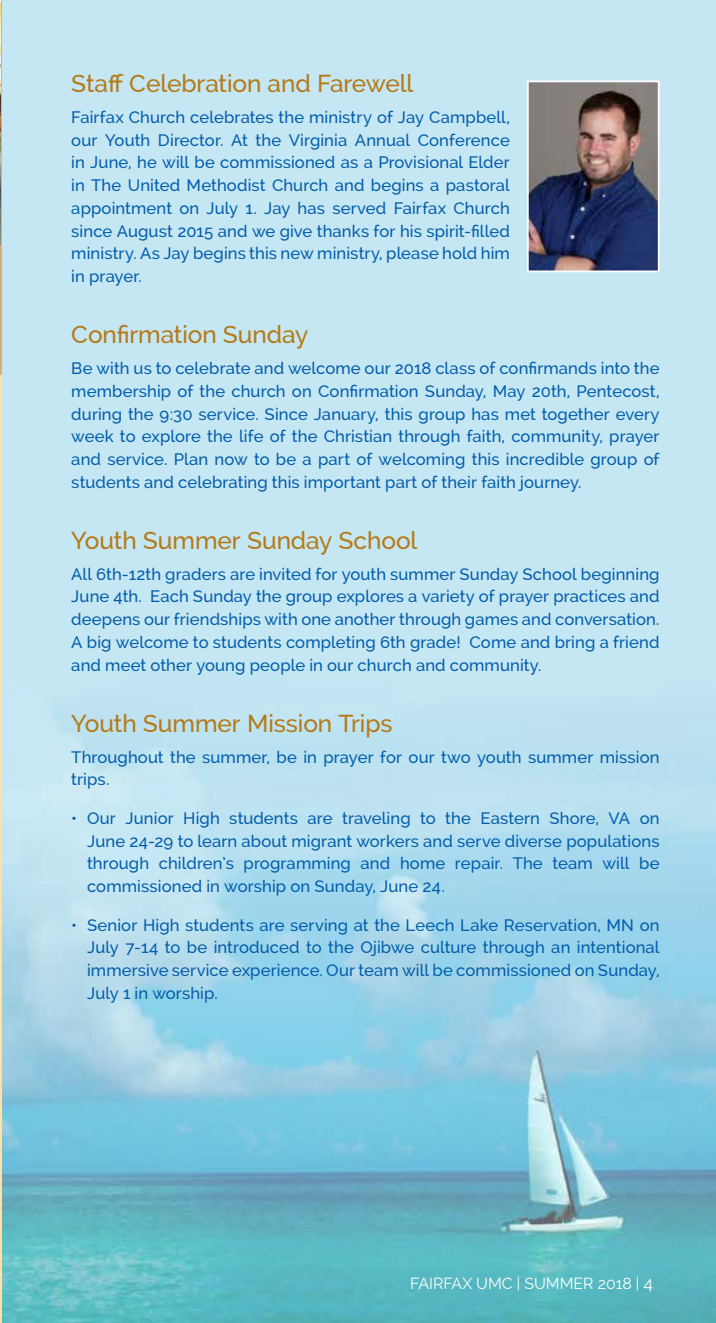
<style>
.page{position:relative;width:716px;height:1323px;background:#fff}
.page>*{position:absolute;margin:0;border:0;box-sizing:border-box;transform-origin:0 0}
.t1{font:500 24.5px "Raleway";letter-spacing:-.005em;color:#b57916}
.t2{font:500 16.62px/22.8px "Raleway";letter-spacing:.005em;color:#015dab;text-align:justify}
.t3{font:15.75px "Raleway";color:#fff}
.s1{font-size:17.5px}
</style>
<div class="page">
<img style="left:2px;top:0;width:714px;height:1323px">
<hr style="left:0;top:374px;width:2px;height:949px;background:#ffe1a6">
<hr style="left:0;top:0;width:2px;height:374px;background:#d8b079">
<img style="left:0;top:0;width:1px;height:245px">
<img style="left:530px;top:84px;width:126px;height:185px">
<div style="left:527px;top:81px;width:132px;height:191px;border:2px solid #fff"></div>
<h1 class="t1" style="left:71px;top:70px;width:343px">Staff Celebration and Farewell</h1>
<p class="t2" style="left:71px;top:106px;width:440px">Fairfax Church celebrates the ministry of Jay Campbell, our Youth Director. At the Virginia Annual Conference in June, he will be commissioned as a Provisional Elder in The United Methodist Church and begins a pastoral appointment on July 1. Jay has served Fairfax Church since August 2015 and we give thanks for his spirit-filled ministry. As Jay begins this new ministry, please hold him in prayer.</p>
<h1 class="t1" style="left:71px;top:321px;width:238px">Confirmation Sunday</h1>
<p class="t2" style="left:71px;top:357px;width:590px">Be with us to celebrate and welcome our 2018 class of confirmands into the membership of the church on Confirmation Sunday, May 20th, Pentecost, during the 9:30 service. Since January, this group has met together every week to explore the life of the Christian through faith, community, prayer and service. Plan now to be a part of welcoming this incredible group of students and celebrating this important part of their faith journey.</p>
<h1 class="t1" style="left:71px;top:526px;width:347px">Youth Summer Sunday School</h1>
<p class="t2" style="left:71px;top:562px;width:590px">All 6th-12th graders are invited for youth summer Sunday School beginning June 4th. Each Sunday the group explores a variety of prayer practices and deepens our friendships with one another through games and conversation.<br>A big welcome to students completing 6th grade! Come and bring a friend and meet other young people in our church and community.</p>
<h1 class="t1" style="left:71px;top:709px;width:322px">Youth Summer Mission Trips</h1>
<p class="t2" style="left:71px;top:745px;width:589px">Throughout the summer, be in prayer for our two youth summer mission trips.</p>
<p class="t2" style="left:87px;top:807px;width:574px;text-indent:-16px">• Our Junior High students are traveling to the Eastern Shore, VA on June 24-29 to learn about migrant workers and serve diverse populations through children’s programming and home repair. The team will be commissioned in worship on Sunday, June 24.</p>
<p class="t2" style="left:87px;top:913px;width:574px;text-indent:-16px">• Senior High students are serving at the Leech Lake Reservation, MN on July 7-14 to be introduced to the Ojibwe culture through an intentional immersive service experience. Our team will be commissioned on Sunday, July 1 in worship.</p>
<p class="t3" style="left:410px;top:1274px;width:244px">FAIRFAX UMC | SUMMER 2018 | <span class="s1">4</span></p>
</div>
